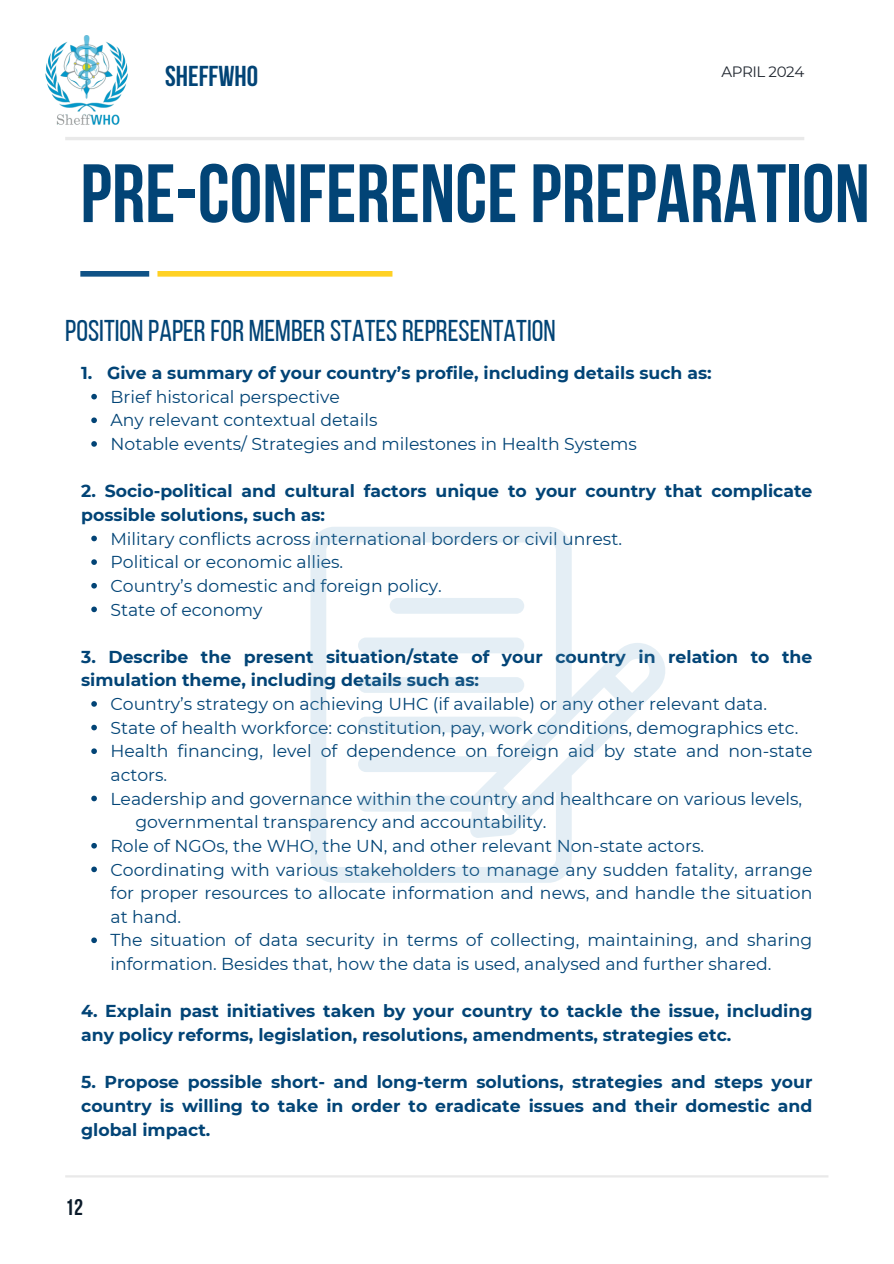
<style>
.page{position:relative;width:894px;height:1264px;background:#fff}
.page>*{position:absolute;margin:0;border:0;box-sizing:border-box;transform-origin:0 0}
.t1{font:700 82.5px "Bebas Neue";color:#024476}
.t2{font:30px "Bebas Neue";color:#024476}
.t3{font:700 28.65px "Bebas Neue";color:#024476}
.t4{font:700 22.5px "Bebas Neue";color:#0b1b2a}
.t5{font:17.25px/23.7px "Montserrat";color:#024476}
.t6{font:700 17.25px/23.7px "Montserrat";color:#024476}
.t7{font:15px "Montserrat";letter-spacing:-.025em;color:#222831}
</style>
<div class="page">
<hr style="left:65px;top:1175px;width:763px;height:2px;background:#e9e9e9">
<hr style="left:65px;top:137px;width:739px;height:3px;background:#e9e9e9">
<div style="left:157px;top:271px;width:235px;height:5px;background:#ffd124"></div>
<div style="left:80px;top:271px;width:69px;height:5px;background:#0f5286"></div>
<img style="left:45px;top:36px;width:83px;height:89px">
<svg style="left:91px;top:394px;width:6px;height:5px"></svg>
<svg style="left:91px;top:417px;width:6px;height:6px"></svg>
<svg style="left:91px;top:441px;width:6px;height:6px"></svg>
<svg style="left:91px;top:535px;width:6px;height:6px"></svg>
<svg style="left:91px;top:559px;width:6px;height:6px"></svg>
<svg style="left:91px;top:583px;width:6px;height:5px"></svg>
<svg style="left:91px;top:606px;width:6px;height:6px"></svg>
<svg style="left:91px;top:701px;width:6px;height:5px"></svg>
<svg style="left:91px;top:724px;width:6px;height:6px"></svg>
<svg style="left:91px;top:748px;width:6px;height:6px"></svg>
<svg style="left:91px;top:795px;width:6px;height:6px"></svg>
<svg style="left:91px;top:843px;width:6px;height:5px"></svg>
<svg style="left:91px;top:866px;width:6px;height:6px"></svg>
<svg style="left:91px;top:937px;width:6px;height:6px"></svg>
<svg style="left:310px;top:527px;width:355px;height:355px"></svg>
<h3 class="t3" style="left:165px;top:65px;width:94px">SHEFFWHO</h3>
<p class="t7" style="left:721px;top:62px;width:84px">APRIL 2024</p>
<h1 class="t1" style="left:80px;top:160px;width:790px">PRE-CONFERENCEPREPARATION</h1>
<h2 class="t2" style="left:65px;top:318px;width:492px">POSITION PAPERFOR MEMBERSTATESREPRESENTATION</h2>
<p class="t6" style="left:81px;top:361px;width:632px">1. Give a summary of your country’s profile, including details such as:</p>
<p class="t5" style="left:110px;top:385px;width:527px">Brief historical perspective<br>Any relevant contextual details<br>Notable events/ Strategies and milestones in Health Systems</p>
<p class="t6" style="left:81px;top:479px;width:732px">2. Socio-political and cultural factors unique to your country that complicate possible solutions, such as:</p>
<p class="t5" style="left:110px;top:526px;width:513px">Military conflicts across international borders or civil unrest.<br>Political or economic allies.<br>Country’s domestic and foreign policy.<br>State of economy</p>
<p class="t6" style="left:81px;top:644px;width:732px">3. Describe the present situation/state of your country in relation to the simulation theme, including details such as:</p>
<p class="t5" style="left:110px;top:692px;width:658px">Country’s strategy on achieving UHC (if available) or any other relevant data.</p>
<p class="t5" style="left:110px;top:715px;width:689px">State of health workforce: constitution, pay, work conditions, demographics etc.</p>
<p class="t5" style="left:110px;top:739px;width:703px">Health financing, level of dependence on foreign aid by state and non-state</p>
<p class="t5" style="left:110px;top:763px;width:58px">actors.</p>
<p class="t5" style="left:110px;top:786px;width:693px">Leadership and governance within the country and healthcare on various levels,</p>
<p class="t5" style="left:135px;top:810px;width:412px">governmental transparency and accountability.</p>
<p class="t5" style="left:110px;top:833px;width:595px">Role of NGOs, the WHO, the UN, and other relevant Non-state actors.</p>
<p class="t5" style="left:110px;top:857px;width:703px">Coordinating with various stakeholders to manage any sudden fatality, arrange</p>
<p class="t5" style="left:110px;top:881px;width:703px">for proper resources to allocate information and news, and handle the situation</p>
<p class="t5" style="left:110px;top:904px;width:72px">at hand.</p>
<p class="t5" style="left:110px;top:928px;width:703px">The situation of data security in terms of collecting, maintaining, and sharing</p>
<p class="t5" style="left:110px;top:952px;width:662px">information. Besides that, how the data is used, analysed and further shared.</p>
<p class="t6" style="left:81px;top:999px;width:732px">4. Explain past initiatives taken by your country to tackle the issue, including any policy reforms, legislation, resolutions, amendments, strategies etc.</p>
<p class="t6" style="left:81px;top:1070px;width:732px;text-align:justify">5. Propose possible short- and long-term solutions, strategies and steps your country is willing to take in order to eradicate issues and their domestic and global impact.</p>
<h3 class="t4" style="left:65px;top:1197px;width:19px">12</h3>
</div>
